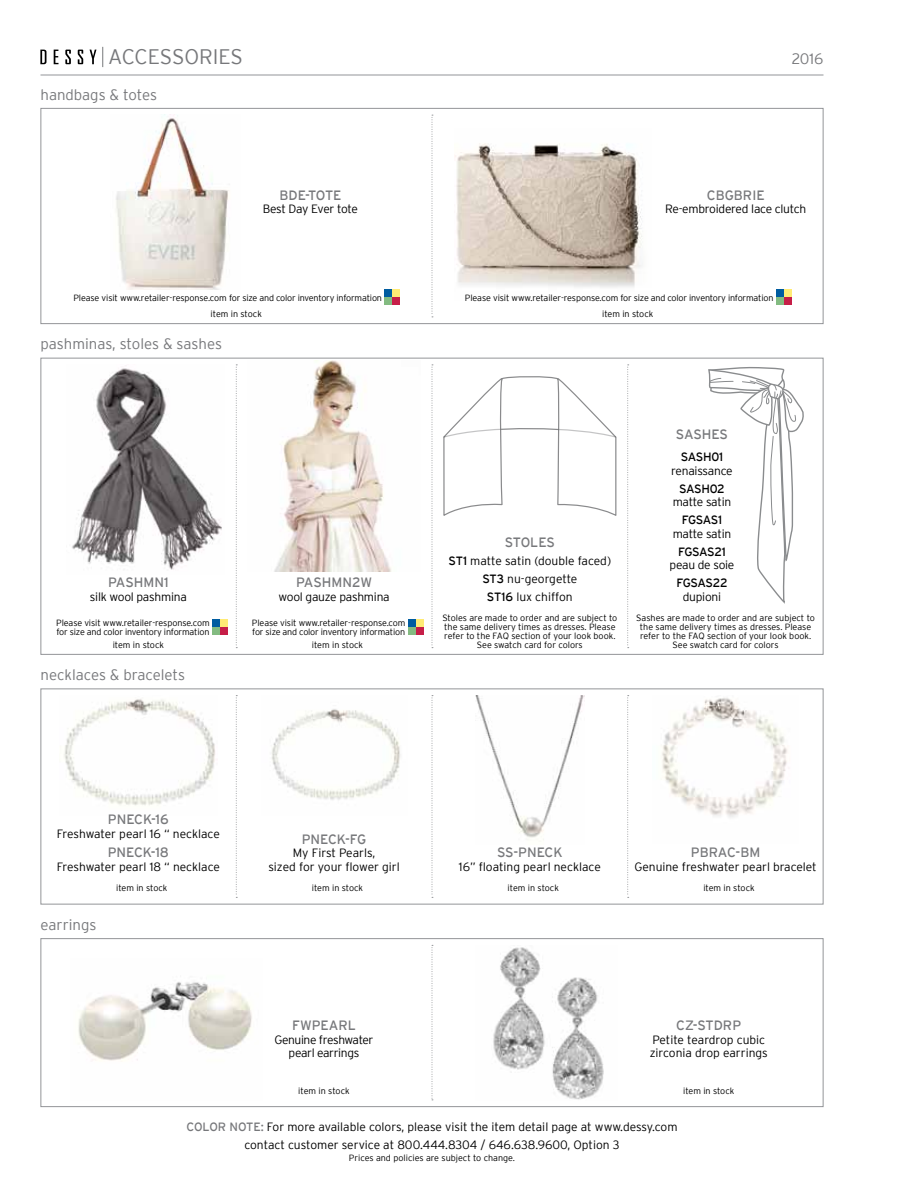
<style>
.page{position:relative;width:918px;height:1188px;background:#fff}
.page>*{position:absolute;margin:0;border:0;box-sizing:border-box;transform-origin:0 0}
.t1{font:300 21px "Interstate";letter-spacing:-.005em;color:#77787b}
.t2{font:16.8px "Myriad";color:#000}
.t3{font:300 15px "Interstate";color:#77787b}
.t4{font:13.5px "Interstate";color:#77787b}
.t5{font:300 12px/18px "Interstate";letter-spacing:-.01em;color:#000;text-align:center}
.t6{font:300 12px/13.5px "Interstate";letter-spacing:-.03em;color:#000;text-align:center}
.t7{font:12px "Interstate";letter-spacing:-.03em;color:#000}
.t8{font:300 9px/9px "Interstate";letter-spacing:-.01em;color:#000;text-align:center}
.s1{font-weight:400}
.s2{font-weight:400;color:#77787b}
</style>
<div class="page">
<div style="left:40px;top:108px;width:784px;height:216px;background:#fff;border:1px solid #939598"></div>
<div style="left:40px;top:938px;width:784px;height:169px;background:#fff;border:1px solid #939598"></div>
<hr style="left:40px;top:75px;width:784px;height:1px;background:#939598">
<svg style="left:40px;top:50px;width:6px;height:14px"></svg>
<svg style="left:54px;top:50px;width:5px;height:14px"></svg>
<svg style="left:65px;top:50px;width:6px;height:14px"></svg>
<svg style="left:78px;top:50px;width:5px;height:14px"></svg>
<svg style="left:90px;top:50px;width:6px;height:14px"></svg>
<svg style="left:102px;top:47px;width:1px;height:20px"></svg>
<img style="left:455px;top:143px;width:187px;height:145px">
<img style="left:116px;top:115px;width:113px;height:175px">
<svg style="left:432px;top:115px;width:1px;height:202px"></svg>
<svg style="left:432px;top:945px;width:1px;height:156px"></svg>
<div style="left:776px;top:289px;width:8px;height:8px;background:#005ca0"></div>
<div style="left:776px;top:297px;width:8px;height:8px;background:#83bb81"></div>
<div style="left:784px;top:289px;width:8px;height:8px;background:#ffeb75"></div>
<div style="left:784px;top:297px;width:8px;height:8px;background:#c61e48"></div>
<div style="left:384px;top:289px;width:8px;height:8px;background:#005ca0"></div>
<div style="left:384px;top:297px;width:8px;height:8px;background:#83bb81"></div>
<div style="left:392px;top:289px;width:8px;height:8px;background:#ffeb75"></div>
<div style="left:392px;top:297px;width:8px;height:8px;background:#c61e48"></div>
<div style="left:40px;top:358px;width:784px;height:297px;background:#fff;border:1px solid #939598"></div>
<div style="left:40px;top:688px;width:784px;height:216px;background:#fff;border:1px solid #939598"></div>
<div style="left:213px;top:619px;width:7px;height:8px;background:#005ca0"></div>
<div style="left:213px;top:627px;width:7px;height:7px;background:#83bb81"></div>
<div style="left:220px;top:619px;width:8px;height:8px;background:#ffeb75"></div>
<div style="left:220px;top:627px;width:8px;height:7px;background:#c61e48"></div>
<div style="left:408px;top:619px;width:8px;height:8px;background:#005ca0"></div>
<div style="left:408px;top:627px;width:8px;height:7px;background:#83bb81"></div>
<div style="left:416px;top:619px;width:8px;height:8px;background:#ffeb75"></div>
<div style="left:416px;top:627px;width:8px;height:7px;background:#c61e48"></div>
<img style="left:72px;top:365px;width:150px;height:205px">
<img style="left:274px;top:360px;width:117px;height:212px">
<svg style="left:443px;top:376px;width:173px;height:140px"></svg>
<svg style="left:236px;top:364px;width:1px;height:284px"></svg>
<svg style="left:236px;top:695px;width:1px;height:203px"></svg>
<svg style="left:432px;top:364px;width:1px;height:284px"></svg>
<svg style="left:432px;top:695px;width:1px;height:203px"></svg>
<svg style="left:627px;top:364px;width:2px;height:284px"></svg>
<svg style="left:627px;top:695px;width:2px;height:203px"></svg>
<svg style="left:708px;top:367px;width:96px;height:237px"></svg>
<img style="left:64px;top:699px;width:151px;height:107px">
<img style="left:271px;top:709px;width:130px;height:91px">
<img style="left:475px;top:695px;width:110px;height:145px">
<img style="left:662px;top:698px;width:126px;height:120px">
<img style="left:78px;top:982px;width:174px;height:79px">
<img style="left:493px;top:947px;width:111px;height:153px">
<h1 class="t1" style="left:108px;top:45px;width:137px">ACCESSORIES</h1>
<h3 class="t3" style="left:792px;top:50px;width:33px">2016</h3>
<h3 class="t3" style="left:40px;top:86px;width:118px">handbags &amp; totes</h3>
<h3 class="t4" style="left:279px;top:187px;width:64px">BD E-TOTE</h3>
<h3 class="t6" style="left:263px;top:202px;width:97px">Best Day Ever tote</h3>
<h3 class="t4" style="left:707px;top:187px;width:57px">CBGBRIE</h3>
<h3 class="t5" style="left:665px;top:200px;width:143px">Re-embroidered lace clutch</h3>
<p class="t8" style="left:73px;top:293px;width:310px">Please visit www.retailer-response.com for size and color inventory information</p>
<p class="t8" style="left:465px;top:293px;width:310px">Please visit www.retailer-response.com for size and color inventory information</p>
<p class="t8" style="left:211px;top:310px;width:53px">item in stock</p>
<p class="t8" style="left:602px;top:310px;width:53px">item in stock</p>
<h3 class="t3" style="left:40px;top:336px;width:183px">pashminas, stoles &amp; sashes</h3>
<h3 class="t4" style="left:108px;top:575px;width:62px">PASHMN1</h3>
<h3 class="t5" style="left:90px;top:587px;width:98px">silk wool pashmina</h3>
<h3 class="t4" style="left:505px;top:534px;width:10px">STOLE</h3>
<h3 class="t4" style="left:546px;top:534px;width:10px">S</h3>
<h3 class="t5" style="left:449px;top:551px;width:164px"><span class="s1">ST1</span> matte satin (double faced)<br><span class="s1">ST3</span> nu-georgette<br><span class="s1">ST16</span> lux chiffon</h3>
<h3 class="t4" style="left:296px;top:575px;width:78px">PASHMN2W</h3>
<h3 class="t5" style="left:279px;top:587px;width:113px">wool gauze pashmina</h3>
<h2 class="t2" style="left:503px;top:583px;width:42px">W404</h2>
<p class="t8" style="left:56px;top:618px;width:155px;text-align:left">Please visit www.retailer-response.com for size and color inventory information</p>
<p class="t8" style="left:252px;top:618px;width:155px;text-align:left">Please visit www.retailer-response.com for size and color inventory information</p>
<p class="t8" style="left:113px;top:640px;width:53px">item in stock</p>
<p class="t8" style="left:312px;top:640px;width:53px">item in stock</p>
<h3 class="t3" style="left:40px;top:667px;width:146px">necklaces &amp; bracelets</h3>
<p class="t8" style="left:442px;top:613px;width:176px">Stoles are made to order and are subject to the same delivery times as dresses. Please refer to the FAQ section of your look book.<br>See swatch card for colors</p>
<h3 class="t4" style="left:676px;top:426px;width:54px">SASHES</h3>
<h3 class="t7" style="left:681px;top:450px;width:44px">SASH01</h3>
<h3 class="t5" style="left:671px;top:461px;width:63px">renaissance</h3>
<h3 class="t7" style="left:679px;top:482px;width:47px">SASH02</h3>
<h3 class="t5" style="left:673px;top:493px;width:60px">matte satin</h3>
<h3 class="t7" style="left:682px;top:513px;width:42px">FGSAS1</h3>
<h3 class="t5" style="left:673px;top:524px;width:60px">matte satin</h3>
<h3 class="t7" style="left:678px;top:545px;width:49px">FGSAS21</h3>
<h3 class="t5" style="left:670px;top:556px;width:66px">peau de soie</h3>
<h3 class="t7" style="left:676px;top:576px;width:53px">FGSAS22</h3>
<h3 class="t5" style="left:683px;top:587px;width:40px">dupioni</h3>
<p class="t8" style="left:636px;top:613px;width:180px">Sashes are made to order and are subject to the same delivery times as dresses. Please refer to the FAQ section of your look book.<br>See swatch card for colors</p>
<h3 class="t4" style="left:108px;top:812px;width:18px">PNEC</h3>
<h3 class="t4" style="left:143px;top:812px;width:27px">K-16</h3>
<h3 class="t5" style="left:57px;top:824px;width:164px">Freshwater pearl 16 “ necklace</h3>
<h3 class="t4" style="left:108px;top:845px;width:18px">PNEC</h3>
<h3 class="t4" style="left:143px;top:845px;width:28px">K-18</h3>
<h3 class="t5" style="left:57px;top:857px;width:165px">Freshwater pearl 18 “ necklace</h3>
<h3 class="t4" style="left:302px;top:831px;width:18px">PNEC</h3>
<h3 class="t4" style="left:337px;top:831px;width:29px">K-FG</h3>
<h3 class="t5" style="left:268px;top:846px;width:133px;line-height:13.5px">My First Pearls,<br>sized for your flower girl</h3>
<h3 class="t4" style="left:497px;top:845px;width:40px">SS-PNEC</h3>
<h3 class="t4" style="left:553px;top:845px;width:11px">K</h3>
<h3 class="t5" style="left:459px;top:857px;width:143px">16” floating pearl necklace</h3>
<h3 class="t4" style="left:691px;top:845px;width:71px">PBRAC-BM</h3>
<h3 class="t5" style="left:635px;top:857px;width:184px">Genuine freshwater pearl bracelet</h3>
<h3 class="t3" style="left:40px;top:916px;width:57px">earrings</h3>
<p class="t8" style="left:116px;top:883px;width:53px">item in stock</p>
<p class="t8" style="left:312px;top:883px;width:53px">item in stock</p>
<p class="t8" style="left:508px;top:883px;width:53px">item in stock</p>
<p class="t8" style="left:703px;top:883px;width:53px">item in stock</p>
<h3 class="t4" style="left:292px;top:1018px;width:55px">FWPEARL</h3>
<h3 class="t6" style="left:274px;top:1032px;width:101px">Genuine freshwater pearl earrings</h3>
<h3 class="t4" style="left:676px;top:1018px;width:66px">CZ-STDR P</h3>
<h3 class="t5" style="left:650px;top:1032px;width:120px;line-height:13.5px;text-align:left">Petite teardrop cubic zirconia drop earrings</h3>
<p class="t8" style="left:298px;top:1086px;width:53px">item in stock</p>
<p class="t8" style="left:683px;top:1086px;width:53px">item in stock</p>
<h3 class="t5" style="left:186px;top:1118px;width:493px"><span class="s2">COLOR NOTE:</span> For more available colors, please visit the item detail page at www.dessy.com contact customer service at 800.444.8304 / 646.638.9600, Option 3</h3>
<p class="t8" style="left:349px;top:1153px;width:168px">Prices and policies are subject to change.</p>
</div>
